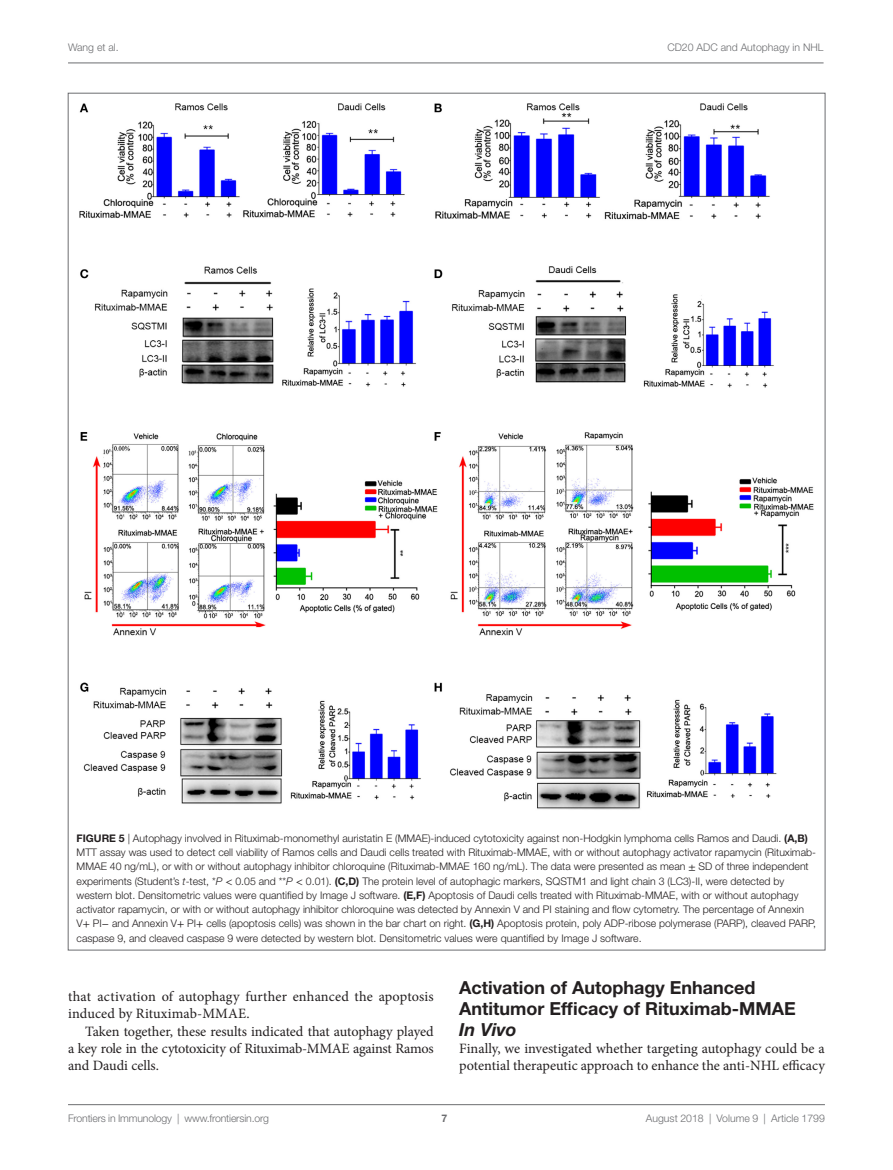
<style>
.page{position:relative;width:893px;height:1170px;background:#fff}
.page>*{position:absolute;margin:0;border:0;box-sizing:border-box;transform-origin:0 0}
.t1{font:700 18px/21px "Helvetica Neue LT Std";color:#231f20}
.t2{font:italic 700 18px "Helvetica Neue LT Std";color:#231f20}
.t3{font:14.25px/17.2px "Minion Pro";color:#231f20}
.t4{font:300 10.5px/14.2px "Helvetica Neue LT Std";color:#231f20}
.t5{font:300 10.5px "Helvetica Neue LT Std";color:#6c6d70}
.t6{font:700 10.5px "Helvetica Neue LT Std";color:#6c6d70}
.s1{font-weight:700}
.s2{font-family:"STIX General";font-weight:400}
.s3{font-style:italic}
</style>
<div class="page">
<img style="left:79px;top:103px;width:735px;height:707px">
<hr style="left:68px;top:1104px;width:757px;height:1px;background:#6c6d70">
<hr style="left:68px;top:63px;width:756px;height:1px;background:#6c6d70">
<p class="t5" style="left:68px;top:41px;width:52px">Wang et al.</p>
<p class="t5" style="left:667px;top:41px;width:158px">CD20 ADC and Autophagy in NHL</p>
<p class="t4" style="left:77px;top:830px;width:741px"><span class="s1">Figure 5</span> | Autophagy involved in Rituximab-monomethyl auristatin E (MMAE)-induced cytotoxicity against non-Hodgkin lymphoma cells Ramos and Daudi. <span class="s1">(A,B)<br></span>MTT assay was used to detect cell viability of Ramos cells and Daudi cells treated with Rituximab-MMAE, with or without autophagy activator rapamycin (Rituximab-MMAE 40 ng/mL), or with or without autophagy inhibitor chloroquine (Rituximab-MMAE 160 ng/mL). The data were presented as mean <span class="s2">±</span> SD of three independent experiments (Student’s <span class="s3">t</span>-test, *<span class="s3">P</span> <span class="s2">&lt;</span> 0.05 and **<span class="s3">P</span> <span class="s2">&lt;</span> 0.01). <span class="s1">(C,D)</span> The protein level of autophagic markers, SQSTM1 and light chain 3 (LC3)-II, were detected by western blot. Densitometric values were quantified by Image J software. <span class="s1">(E,F)</span> Apoptosis of Daudi cells treated with Rituximab-MMAE, with or without autophagy activator rapamycin, or with or without autophagy inhibitor chloroquine was detected by Annexin V and PI staining and flow cytometry. The percentage of Annexin V<span class="s2">+</span> PI<span class="s2">−</span> and Annexin V<span class="s2">+</span> PI<span class="s2">+</span> cells (apoptosis cells) was shown in the bar chart on right. <span class="s1">(G,H)</span> Apoptosis protein, poly ADP-ribose polymerase (PARP), cleaved PARP, caspase 9, and cleaved caspase 9 were detected by western blot. Densitometric values were quantified by Image J software.</p>
<h2 class="t3" style="left:68px;top:987px;width:367px">that activation of autophagy further enhanced the apoptosis induced by Rituximab-MMAE.</h2>
<h2 class="t3" style="left:68px;top:1022px;width:367px;text-align:justify;text-indent:17px">Taken together, these results indicated that autophagy played a key role in the cytotoxicity of Rituximab-MMAE against Ramos and Daudi cells.</h2>
<h1 class="t1" style="left:459px;top:976px;width:326px">Activation of Autophagy Enhanced<br>Antitumor Efficacy of Rituximab-MMAE</h1>
<h1 class="t2" style="left:459px;top:1017px;width:59px">In Vivo</h1>
<h2 class="t3" style="left:459px;top:1039px;width:367px">Finally, we investigated whether targeting autophagy could be a potential therapeutic approach to enhance the anti-NHL efficacy</h2>
<p class="t5" style="left:68px;top:1111px;width:203px">Frontiers in Immunology | www.frontiersin.org</p>
<p class="t5" style="left:646px;top:1111px;width:181px">August 2018 | Volume 9 | Article 1799</p>
<p class="t6" style="left:441px;top:1111px;width:7px">7</p>
</div>
